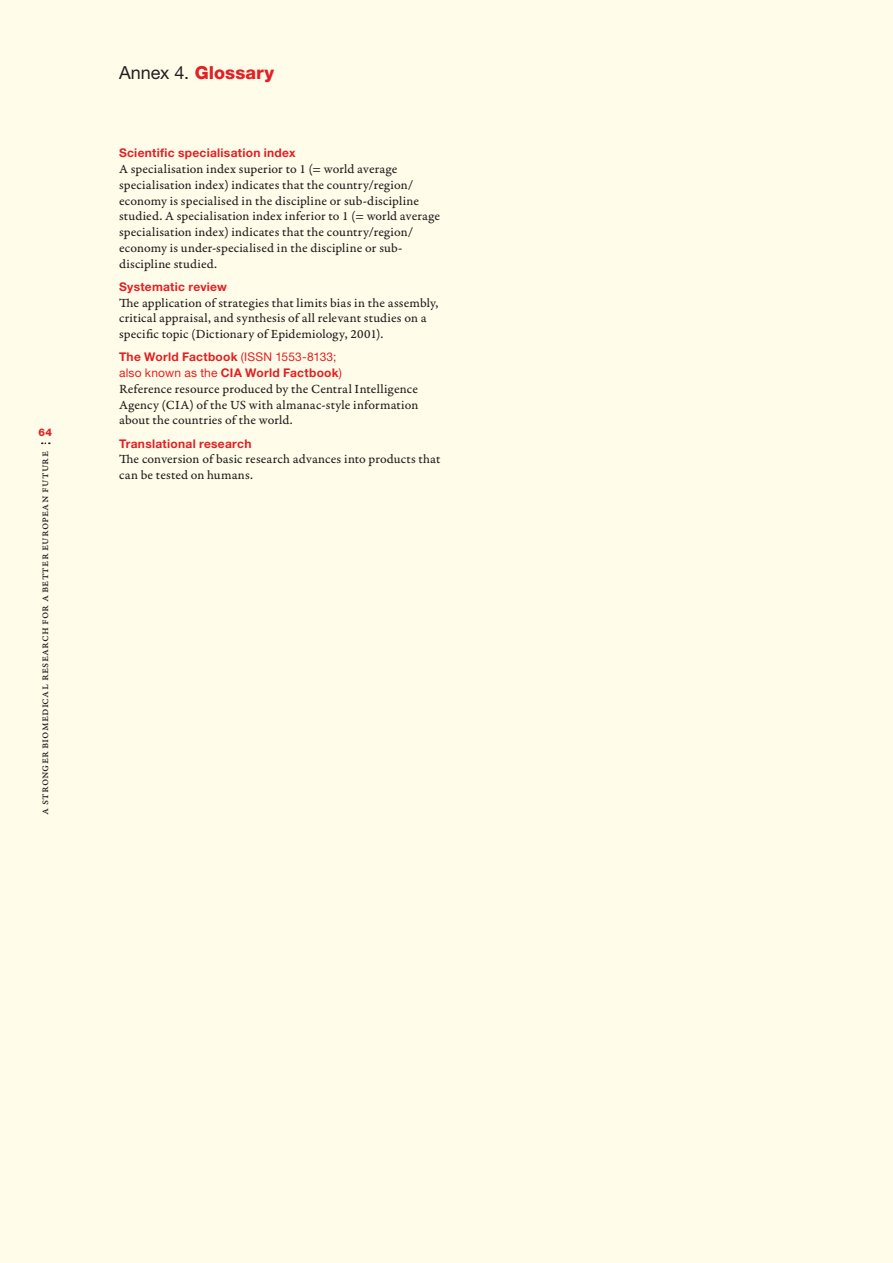
<style>
.page{position:relative;width:893px;height:1263px;background:#fffde9}
.page>*{position:absolute;margin:0;border:0;box-sizing:border-box;transform-origin:0 0}
.t1{font:800 18px "Helvetica Neue LT Std";letter-spacing:.005em;color:#e41f25}
.t2{font:13.2px/15.8px "Garamond Premr Pro Capt";letter-spacing:.025em;color:#231f20}
.t3{font:700 12px/15.8px "Helvetica Neue LT Std";letter-spacing:.02em;color:#e41f25}
.t4{font:12px "Garamond Premr Pro Capt";letter-spacing:.01em;color:#231f20}
.t5{font:800 10.5px "Helvetica Neue LT Std";color:#e41f25}
.s1{font-weight:400;color:#231f20}
.s2{font-weight:400}
</style>
<div class="page">
<svg style="left:42px;top:442px;width:8px;height:2px"></svg>
<p class="t5" style="left:39px;top:426px;width:15px">64</p>
<p class="t4" style="left:37px;top:815px;width:365px;rotate:-90deg">A Stronger Biomedical Research for a Better European Future</p>
<h1 class="t1" style="left:119px;top:62px;width:157px"><span class="s1">Annex 4.</span> Glossary</h1>
<p class="t3" style="left:119px;top:145px;width:178px">Scientific specialisation index</p>
<p class="t2" style="left:119px;top:162px;width:323px">A specialisation index superior to 1 (= world average specialisation index) indicates that the country/region/ economy is specialised in the discipline or sub-discipline studied. A specialisation index inferior to 1 (= world average specialisation index) indicates that the country/region/ economy is under-specialised in the discipline or sub&shy;discipline studied.</p>
<p class="t3" style="left:119px;top:278px;width:109px">Systematic review</p>
<p class="t2" style="left:119px;top:295px;width:321px">The application of strategies that limits bias in the assembly, critical appraisal, and synthesis of all relevant studies on a specific topic (Dictionary of Epidemiology, 2001).</p>
<p class="t3" style="left:119px;top:349px;width:224px">The World Factbook <span class="s2">(ISSN 1553-8133; also known as the</span> CIA World Factbook<span class="s2">)</span></p>
<p class="t2" style="left:119px;top:381px;width:301px;text-align:justify">Reference resource produced by the Central Intelligence Agency (CIA) of the US with almanac-style information about the countries of the world.</p>
<p class="t3" style="left:119px;top:435px;width:134px">Translational research</p>
<p class="t2" style="left:119px;top:452px;width:323px">The conversion of basic research advances into products that can be tested on humans.</p>
</div>
